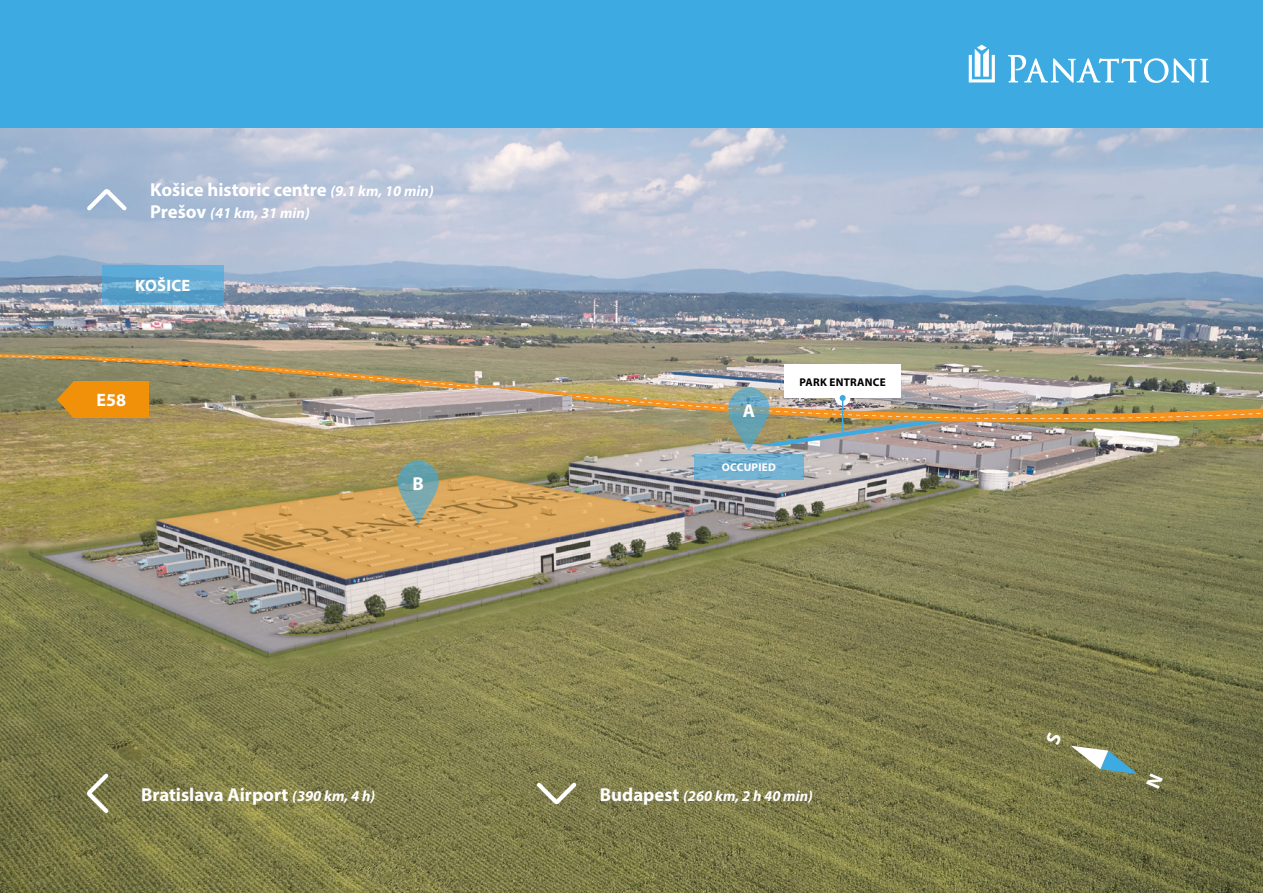
<style>
.page{position:relative;width:1263px;height:893px;background:#fff}
.page>*{position:absolute;margin:0;border:0;box-sizing:border-box;transform-origin:0 0}
.t1{font:700 18.75px "Myriad Pro";color:#fff}
.t2{font:700 18px "Myriad Pro";color:#fff}
.t3{font:700 16.5px "Myriad Pro";letter-spacing:.02em;color:#fff}
.t4{font:italic 700 15px "Myriad Pro";color:#fff}
.t5{font:700 11.25px "Myriad Pro";letter-spacing:.02em;color:#000}
.t6{font:700 11.25px "Myriad Pro";letter-spacing:.02em;color:#fff}
.s1{font-style:italic;font-size:15px}
.s2{font-style:normal;font-size:18.75px}
</style>
<div class="page">
<img style="left:0;top:128px;width:1263px;height:765px">
<svg style="left:533px;top:779px;width:47px;height:29px"></svg>
<svg style="left:1071px;top:746px;width:67px;height:28px"></svg>
<svg style="left:83px;top:770px;width:29px;height:47px"></svg>
<svg style="left:83px;top:185px;width:47px;height:29px"></svg>
<svg style="left:102px;top:265px;width:121px;height:39px;background:#60a7d1"></svg>
<svg style="left:0;top:348px;width:1263px;height:6px;background:#9a957e"></svg>
<svg style="left:157px;top:475px;width:527px;height:104px;background:#b79c6f"></svg>
<svg style="left:398px;top:460px;width:41px;height:64px;background:#8ea390"></svg>
<img style="left:0;top:354px;width:1263px;height:97px">
<svg style="left:694px;top:454px;width:110px;height:26px;background:#71b0d1"></svg>
<div style="left:0;top:0;width:1263px;height:128px;background:#3daae1"></div>
<svg style="left:1008px;top:55px;width:201px;height:28px"></svg>
<svg style="left:969px;top:45px;width:26px;height:37px"></svg>
<svg style="left:1045px;top:731px;width:17px;height:14px"></svg>
<svg style="left:1146px;top:774px;width:17px;height:15px"></svg>
<p class="t1" style="left:150px;top:177px;width:285px">Košice historic centre <span class="s1">(9.1 km, 10 min)</span></p>
<p class="t4" style="left:150px;top:203px;width:161px"><span class="s2">Prešov</span> (41 km, 31 min)</p>
<p class="t3" style="left:135px;top:275px;width:57px">KOŠICE</p>
<p class="t2" style="left:96px;top:389px;width:31px">E58</p>
<p class="t1" style="left:413px;top:472px;width:13px">B</p>
<p class="t1" style="left:141px;top:782px;width:236px">Bratislava Airport <span class="s1">(390 km, 4 h)</span></p>
<p class="t1" style="left:743px;top:399px;width:14px">A</p>
<p class="t6" style="left:722px;top:460px;width:55px">OCCUPIED</p>
<p class="t5" style="left:799px;top:375px;width:88px">PARK ENTRANCE</p>
<p class="t4" style="left:600px;top:786px;width:214px"><span class="s2">Budapest</span> (260 km, 2 h 40 min)</p>
</div>
